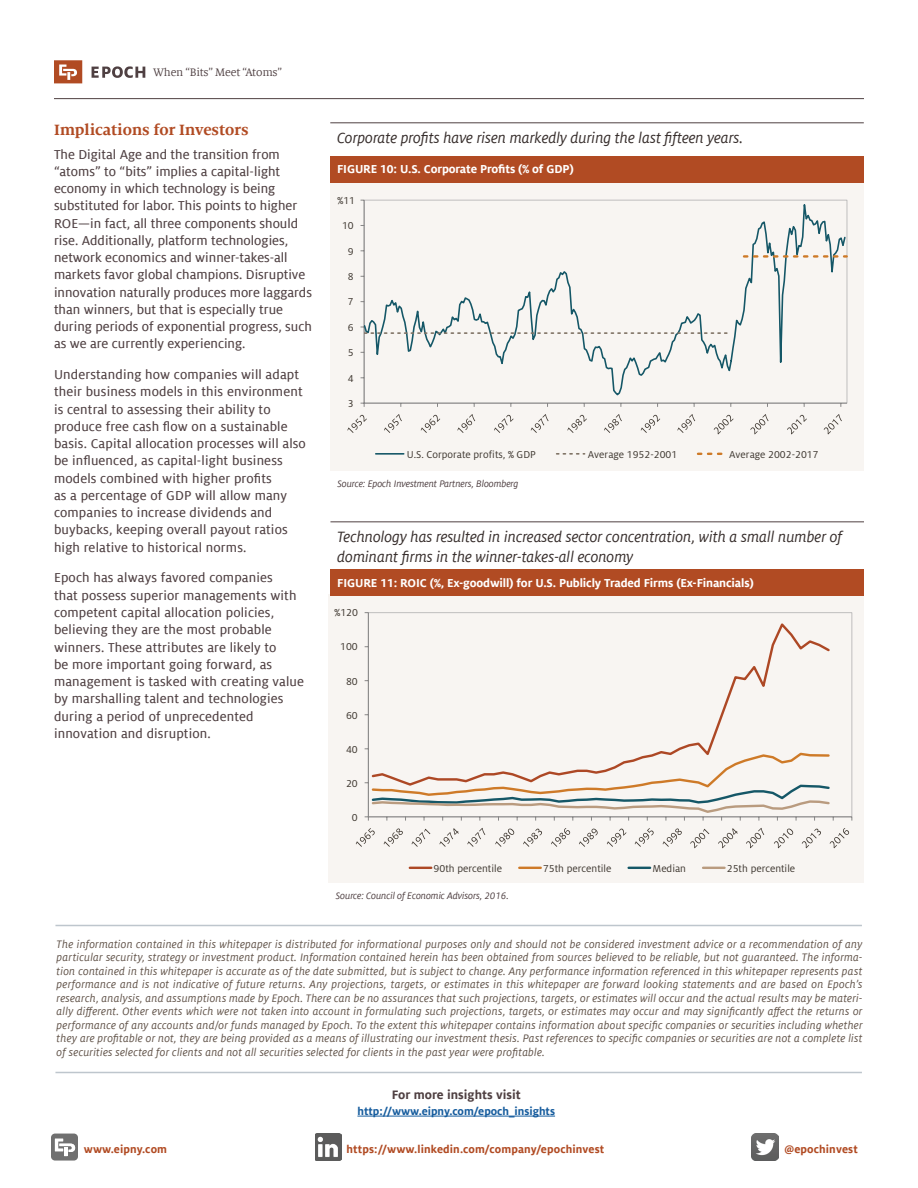
<style>
.page{position:relative;width:918px;height:1188px;background:#fff}
.page>*{position:absolute;margin:0;border:0;box-sizing:border-box;transform-origin:0 0}
.t1{font:italic 16.5px/19.5px "Milo Offc Pro";letter-spacing:-.005em;color:#372e2c}
.t2{font:700 16.5px "Milo Serif Offc Pro";letter-spacing:-.005em;color:#b14b23}
.t3{font:14.25px/17.2px "Milo Offc Pro Text";letter-spacing:.01em;color:#4f4042}
.t4{font:700 13.5px "Milo Offc Pro";color:#4f4042}
.t5{font:700 12.75px "Milo Offc Pro";letter-spacing:-.01em;color:#fff}
.t6{font:italic 12px/13.5px "Milo Offc Pro";letter-spacing:.015em;color:#615349;text-align:justify}
.t7{font:700 12px "Milo Offc Pro";letter-spacing:.01em;color:#b14b23}
.t8{font:700 12px "Milo Offc Pro";color:#175d9e}
.t9{font:12px "Milo Serif Offc Pro";letter-spacing:-.015em;color:#4f4042}
.t10{font:11.1px "Milo Offc Pro";color:#3e3730}
.t11{font:italic 10.5px "Milo Offc Pro";letter-spacing:-.01em;color:#4f4042}
</style>
<div class="page">
<hr style="left:54px;top:98px;width:810px;height:1px;background:#4f4042">
<svg style="left:92px;top:66px;width:53px;height:12px"></svg>
<svg style="left:54px;top:60px;width:28px;height:23px"></svg>
<hr style="left:330px;top:122px;width:534px;height:1px;background:#4f4042">
<div style="left:328px;top:594px;width:536px;height:288px;background:#f8f5f2"></div>
<hr style="left:368px;top:613px;width:1px;height:204px;background:#878686">
<hr style="left:368px;top:816px;width:484px;height:1px;background:#878686">
<svg style="left:679px;top:623px;width:151px;height:125px"></svg>
<svg style="left:365px;top:748px;width:469px;height:73px"></svg>
<svg style="left:356px;top:828px;width:19px;height:19px"></svg>
<svg style="left:384px;top:828px;width:19px;height:19px"></svg>
<svg style="left:412px;top:829px;width:18px;height:18px"></svg>
<svg style="left:439px;top:828px;width:20px;height:19px"></svg>
<svg style="left:467px;top:828px;width:18px;height:19px"></svg>
<svg style="left:495px;top:829px;width:19px;height:18px"></svg>
<svg style="left:523px;top:829px;width:19px;height:18px"></svg>
<svg style="left:551px;top:828px;width:19px;height:19px"></svg>
<svg style="left:579px;top:829px;width:19px;height:18px"></svg>
<svg style="left:607px;top:829px;width:19px;height:18px"></svg>
<svg style="left:635px;top:828px;width:19px;height:19px"></svg>
<svg style="left:663px;top:828px;width:19px;height:19px"></svg>
<svg style="left:690px;top:829px;width:19px;height:19px"></svg>
<svg style="left:718px;top:828px;width:20px;height:20px"></svg>
<svg style="left:746px;top:828px;width:18px;height:20px"></svg>
<svg style="left:774px;top:829px;width:19px;height:19px"></svg>
<svg style="left:802px;top:829px;width:19px;height:19px"></svg>
<svg style="left:830px;top:828px;width:19px;height:20px"></svg>
<hr style="left:410px;top:867px;width:21px;height:2px;background:#ad4825">
<hr style="left:519px;top:867px;width:22px;height:2px;background:#ce7a28">
<hr style="left:629px;top:867px;width:21px;height:2px;background:#155767">
<hr style="left:703px;top:867px;width:22px;height:2px;background:#b99b7f">
<div style="left:330px;top:179px;width:534px;height:292px;background:#f8f5f2"></div>
<svg style="left:364px;top:200px;width:483px;height:204px"></svg>
<svg style="left:361px;top:327px;width:368px;height:7px"></svg>
<svg style="left:744px;top:255px;width:103px;height:3px"></svg>
<svg style="left:347px;top:415px;width:20px;height:18px"></svg>
<svg style="left:384px;top:414px;width:18px;height:19px"></svg>
<svg style="left:421px;top:415px;width:19px;height:18px"></svg>
<svg style="left:457px;top:414px;width:18px;height:19px"></svg>
<svg style="left:494px;top:415px;width:20px;height:18px"></svg>
<svg style="left:531px;top:414px;width:18px;height:19px"></svg>
<svg style="left:567px;top:415px;width:20px;height:18px"></svg>
<svg style="left:604px;top:414px;width:18px;height:19px"></svg>
<svg style="left:641px;top:415px;width:19px;height:18px"></svg>
<svg style="left:677px;top:414px;width:18px;height:19px"></svg>
<svg style="left:714px;top:415px;width:20px;height:19px"></svg>
<svg style="left:750px;top:414px;width:19px;height:20px"></svg>
<svg style="left:787px;top:415px;width:20px;height:19px"></svg>
<svg style="left:824px;top:414px;width:18px;height:20px"></svg>
<hr style="left:376px;top:453px;width:28px;height:2px;background:#155767">
<svg style="left:557px;top:453px;width:28px;height:2px"></svg>
<svg style="left:698px;top:453px;width:25px;height:2px"></svg>
<hr style="left:330px;top:521px;width:534px;height:1px;background:#4f4042">
<div style="left:330px;top:156px;width:534px;height:26px;background:#b14b23"></div>
<div style="left:330px;top:570px;width:534px;height:26px;background:#b14b23"></div>
<hr style="left:55px;top:925px;width:807px;height:1px;background:#bec6cd">
<hr style="left:55px;top:1072px;width:807px;height:1px;background:#bec6cd">
<img style="left:752px;top:1134px;width:27px;height:27px">
<img style="left:315px;top:1134px;width:26px;height:27px">
<svg style="left:51px;top:1134px;width:27px;height:27px"></svg>
<hr style="left:357px;top:1116px;width:198px;height:1px;background:#175d9e">
<p class="t9" style="left:153px;top:66px;width:131px">When “Bits” Meet “Atoms”</p>
<h1 class="t2" style="left:54px;top:120px;width:196px">Implications for Investors</h1>
<p class="t3" style="left:54px;top:146px;width:260px">The Digital Age and the transition from “atoms” to “bits” implies a capital-light economy in which technology is being substituted for labor. This points to higher ROE—in fact, all three components should rise. Additionally, platform technologies, network economics and winner-takes-all markets favor global champions. Disruptive innovation naturally produces more laggards than winners, but that is especially true during periods of exponential progress, such as we are currently experiencing.</p>
<p class="t3" style="left:54px;top:366px;width:253px">Understanding how companies will adapt their business models in this environment is central to assessing their ability to produce free cash flow on a sustainable basis. Capital allocation processes will also be influenced, as capital-light business models combined with higher profits<br>as a percentage of GDP will allow many companies to increase dividends and buybacks, keeping overall payout ratios high relative to historical norms.</p>
<p class="t3" style="left:54px;top:569px;width:252px">Epoch has always favored companies<br>that possess superior managements with competent capital allocation policies, believing they are the most probable winners. These attributes are likely to<br>be more important going forward, as management is tasked with creating value by marshalling talent and technologies during a period of unprecedented innovation and disruption.</p>
<h1 class="t1" style="left:337px;top:129px;width:408px">Corporate profits have risen markedly during the last fifteen years.</h1>
<p class="t5" style="left:337px;top:162px;width:238px">FIGURE 10: U.S. Corporate Profits (% of GDP)</p>
<p class="t10" style="left:338px;top:194px;width:19px">%11</p>
<p class="t10" style="left:342px;top:220px;width:13px">10</p>
<p class="t10" style="left:348px;top:245px;width:7px">9</p>
<p class="t10" style="left:348px;top:270px;width:7px">8</p>
<p class="t10" style="left:348px;top:296px;width:7px">7</p>
<p class="t10" style="left:348px;top:321px;width:7px">6</p>
<p class="t10" style="left:348px;top:347px;width:7px">5</p>
<p class="t10" style="left:348px;top:372px;width:7px">4</p>
<p class="t10" style="left:348px;top:397px;width:7px">3</p>
<p class="t10" style="left:407px;top:448px;width:131px">U.S. Corporate profits, % GDP</p>
<p class="t10" style="left:588px;top:448px;width:91px">Average 1952-2001</p>
<p class="t10" style="left:729px;top:448px;width:91px">Average 2002-2017</p>
<p class="t11" style="left:338px;top:477px;width:182px">Source: Epoch Investment Partners, Bloomberg</p>
<h1 class="t1" style="left:337px;top:528px;width:507px">Technology has resulted in increased sector concentration, with a small number of dominant firms in the winner-takes-all economy</h1>
<p class="t5" style="left:337px;top:575px;width:418px">FIGURE 11: ROIC (%, Ex-goodwill) for U.S. Publicly Traded Firms (Ex-Financials)</p>
<p class="t10" style="left:335px;top:607px;width:25px">%120</p>
<p class="t10" style="left:340px;top:641px;width:19px">100</p>
<p class="t10" style="left:346px;top:675px;width:13px">80</p>
<p class="t10" style="left:346px;top:709px;width:13px">60</p>
<p class="t10" style="left:346px;top:743px;width:13px">40</p>
<p class="t10" style="left:346px;top:777px;width:13px">20</p>
<p class="t10" style="left:352px;top:811px;width:7px">0</p>
<p class="t10" style="left:434px;top:862px;width:70px">90th percentile</p>
<p class="t10" style="left:543px;top:862px;width:70px">75th percentile</p>
<p class="t10" style="left:652px;top:862px;width:35px">Median</p>
<p class="t10" style="left:727px;top:862px;width:70px">25th percentile</p>
<p class="t11" style="left:336px;top:890px;width:174px">Source: Council of Economic Advisors, 2016.</p>
<p class="t6" style="left:57px;top:937px;width:807px">The information contained in this whitepaper is distributed for informational purposes only and should not be considered investment advice or a recommendation of any particular security, strategy or investment product. Information contained herein has been obtained from sources believed to be reliable, but not guaranteed. The informa&shy;tion contained in this whitepaper is accurate as of the date submitted, but is subject to change. Any performance information referenced in this whitepaper represents past performance and is not indicative of future returns. Any projections, targets, or estimates in this whitepaper are forward looking statements and are based on Epoch’s research, analysis, and assumptions made by Epoch. There can be no assurances that such projections, targets, or estimates will occur and the actual results may be materi&shy;ally different. Other events which were not taken into account in formulating such projections, targets, or estimates may occur and may significantly affect the returns or performance of any accounts and/or funds managed by Epoch. To the extent this whitepaper contains information about specific companies or securities including whether they are profitable or not, they are being provided as a means of illustrating our investment thesis. Past references to specific companies or securities are not a complete list of securities selected for clients and not all securities selected for clients in the past year were profitable.</p>
<p class="t7" style="left:84px;top:1143px;width:85px">www.eipny.com</p>
<p class="t4" style="left:392px;top:1087px;width:131px">For more insights visit</p>
<p class="t8" style="left:357px;top:1105px;width:199px">http://www.eipny.com/epoch_insights</p>
<p class="t7" style="left:347px;top:1143px;width:259px">https://www.linkedin.com/company/epochinvest</p>
<p class="t7" style="left:784px;top:1143px;width:75px">@epochinvest</p>
</div>
